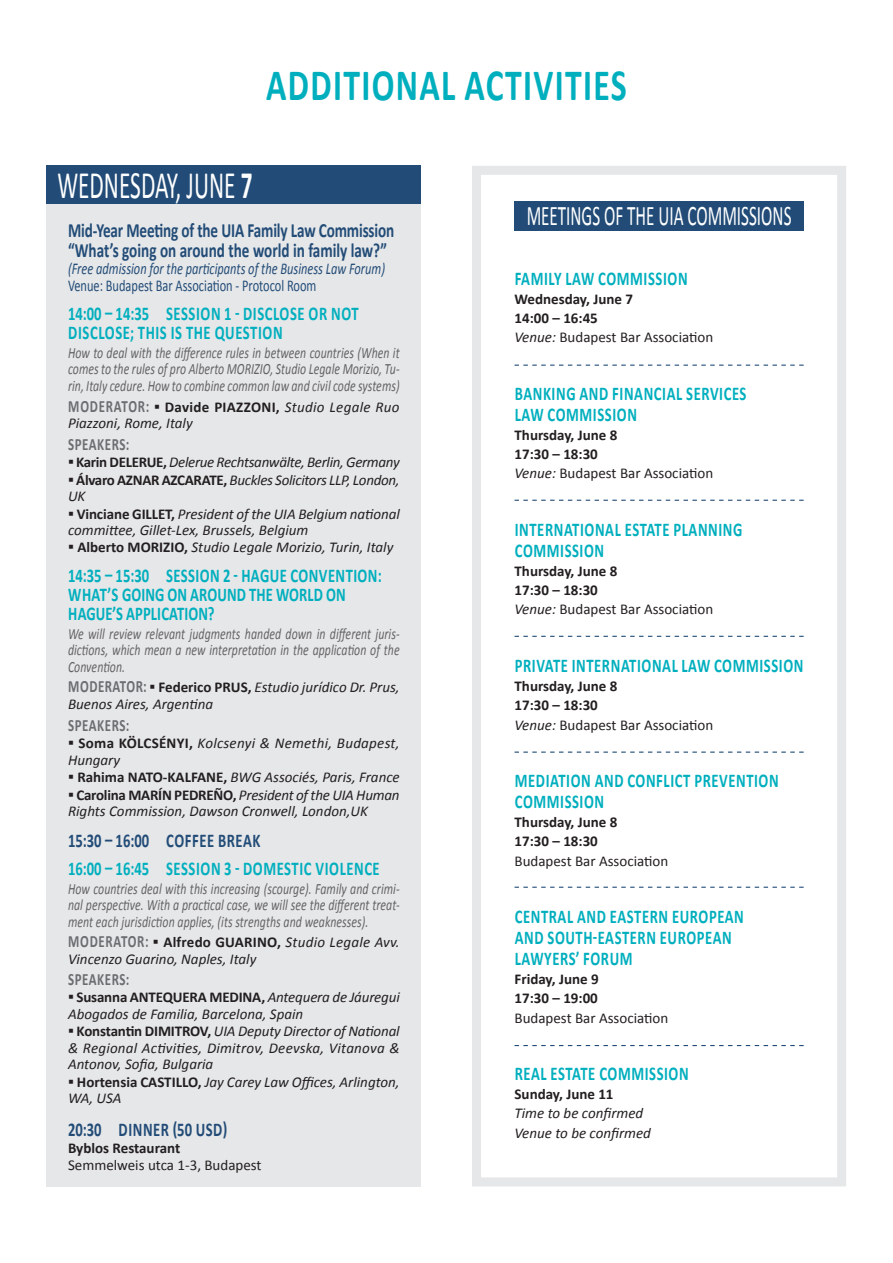
<style>
.page{position:relative;width:893px;height:1263px;background:#fff}
.page>*{position:absolute;margin:0;border:0;box-sizing:border-box;transform-origin:0 0}
.t1{font:700 45px "Calibri";letter-spacing:.04em;color:#00afbe;scale:.75 1}
.t2{font:39px "Calibri";color:#fff;scale:.6 1}
.t3{font:28.5px "Calibri";color:#fff;scale:.6 1}
.t4{font:700 20.25px/19px "Calibri";letter-spacing:-.01em;color:#224c77;scale:.75 1}
.t5{font:700 19.5px/21px "Calibri";letter-spacing:.04em;color:#00afbe;scale:.75 1}
.t6{font:700 19.5px/19px "Calibri";letter-spacing:.01em;color:#00afbe;scale:.75 1}
.t7{font:700 19.5px "Calibri";letter-spacing:.04em;color:#224c77;scale:.75 1}
.t8{font:700 17.25px "Calibri";letter-spacing:.04em;color:#6c6d70;scale:.75 1}
.t9{font:italic 16.5px "Calibri";color:#224c77;scale:.75 1}
.t10{font:16.5px "Calibri";color:#224c77;scale:.75 1}
.t11{font:italic 15.75px/16.5px "Calibri";letter-spacing:.005em;color:#636366;text-align:justify;scale:.75 1}
.t12{font:italic 15px/16.5px "Calibri";color:#231f20}
.t13{font:700 15px/19.2px "Calibri";color:#231f20}
.t14{font:italic 15px/16.5px "Calibri";letter-spacing:-.02em;color:#231f20}
.t15{font:15px "Calibri";color:#231f20}
.s1{font-weight:700}
.s2{font-weight:700;font-style:normal;font-size:17.25px;color:#6c6d70}
.s3{font-family:"Cooper Hewitt";font-style:normal}
.s4{font-weight:700;font-style:normal}
.s5{font-weight:400;font-style:italic}
.s6{font-weight:400}
</style>
<div class="page">
<div style="left:514px;top:201px;width:290px;height:30px;background:#224c77"></div>
<svg style="left:514px;top:365px;width:290px;height:1px"></svg>
<svg style="left:514px;top:500px;width:290px;height:1px"></svg>
<svg style="left:514px;top:636px;width:290px;height:1px"></svg>
<svg style="left:514px;top:751px;width:290px;height:2px"></svg>
<svg style="left:514px;top:887px;width:290px;height:1px"></svg>
<svg style="left:514px;top:1045px;width:290px;height:1px"></svg>
<div style="left:472px;top:166px;width:374px;height:1020px;border:9px solid #e6e7e9"></div>
<div style="left:47px;top:166px;width:374px;height:1020px;background:#e6e7e9"></div>
<div style="left:47px;top:166px;width:374px;height:38px;background:#224c77"></div>
<h1 class="t1" style="left:266px;top:57px;width:482px">ADDITIONAL ACTIVITIES</h1>
<h2 class="t2" style="left:57px;top:161px;width:327px">WEDNESDAY, JUNE <span class="s1">7</span></h2>
<h3 class="t4" style="left:68px;top:220px;width:436px">Mid-Year Meeting of the UIA Family Law Commission “What’s going on around the world in family law?”</h3>
<p class="t9" style="left:68px;top:258px;width:424px">(Free admission for the participants of the Business Law Forum)</p>
<p class="t10" style="left:68px;top:275px;width:333px">Venue: Budapest Bar Association - Protocol Room</p>
<h3 class="t5" style="left:68px;top:303px;width:389px;line-height:19px">14:00 – 14:35 SESSION 1 - DISCLOSE OR NOT<br>DISCLOSE; THIS IS THE QUESTION</h3>
<p class="t11" style="left:68px;top:343px;width:444px">How to deal with the difference rules in between countries (When it comes to the rules of pro Alberto MORIZIO, Studio Legale Morizio, Tu&shy;rin, Italy cedure. How to combine common law and civil code systems)</p>
<p class="t12" style="left:68px;top:398px;width:333px"><span class="s2">MODERATOR:</span> <span class="s3">•</span> <span class="s4">Davide PIAZZONI,</span> Studio Legale Ruo<br>Piazzoni, Rome, Italy</p>
<p class="t8" style="left:68px;top:434px;width:83px">SPEAKERS:</p>
<p class="t14" style="left:68px;top:453px;width:333px"><span class="s3">•</span> <span class="s4">Karin DELERUE,</span> Delerue Rechtsanwälte, Berlin, Germany</p>
<p class="t14" style="left:68px;top:471px;width:333px"><span class="s3">•</span> <span class="s4">Álvaro AZNAR AZCARATE,</span> Buckles Solicitors LLP, London,<br>UK</p>
<p class="t12" style="left:68px;top:505px;width:333px"><span class="s3">•</span> <span class="s4">Vinciane GILLET,</span> President of the UIA Belgium national committee, Gillet-Lex, Brussels, Belgium</p>
<p class="t12" style="left:68px;top:538px;width:327px"><span class="s3">•</span> <span class="s4">Alberto MORIZIO,</span> Studio Legale Morizio, Turin, Italy</p>
<h3 class="t6" style="left:68px;top:565px;width:420px">14:35 – 15:30 SESSION 2 - HAGUE CONVENTION:<br>WHAT’S GOING ON AROUND THE WORLD ON<br>HAGUE’S APPLICATION?</h3>
<p class="t11" style="left:68px;top:624px;width:444px">We will review relevant judgments handed down in different juris&shy;dictions, which mean a new interpretation in the application of the Convention.</p>
<p class="t12" style="left:68px;top:678px;width:333px"><span class="s2">MODERATOR:</span> <span class="s3">•</span> <span class="s4">Federico PRUS,</span> Estudio jurídico Dr. Prus,<br>Buenos Aires, Argentina</p>
<p class="t8" style="left:68px;top:714px;width:83px">SPEAKERS:</p>
<p class="t12" style="left:68px;top:734px;width:333px"><span class="s3">•</span> <span class="s4">Soma KÖLCSÉNYI,</span> Kolcsenyi &amp; Nemethi, Budapest,<br>Hungary</p>
<p class="t12" style="left:68px;top:768px;width:333px"><span class="s3">•</span> <span class="s4">Rahima NATO-KALFANE,</span> BWG Associés, Paris, France</p>
<p class="t12" style="left:68px;top:786px;width:333px"><span class="s3">•</span> <span class="s4">Carolina MARÍN PEDREÑO,</span> President of the UIA Human<br>Rights Commission, Dawson Cronwell, London,UK</p>
<h3 class="t7" style="left:68px;top:828px;width:258px">15:30 – 16:00 COFFEE BREAK</h3>
<h3 class="t5" style="left:68px;top:857px;width:417px">16:00 – 16:45 SESSION 3 - DOMESTIC VIOLENCE</h3>
<p class="t11" style="left:68px;top:879px;width:444px">How countries deal with this increasing (scourge). Family and crimi&shy;nal perspective. With a practical case, we will see the different treat&shy;ment each jurisdiction applies, (its strengths and weaknesses).</p>
<p class="t12" style="left:68px;top:933px;width:333px"><span class="s2">MODERATOR:</span> <span class="s3">•</span> <span class="s4">Alfredo GUARINO,</span> Studio Legale Avv.<br>Vincenzo Guarino, Naples, Italy</p>
<p class="t8" style="left:68px;top:968px;width:83px">SPEAKERS:</p>
<p class="t12" style="left:68px;top:988px;width:333px"><span class="s3">•</span> <span class="s4">Susanna ANTEQUERA MEDINA,</span> Antequera de Jáuregui<br>Abogados de Familia, Barcelona, Spain</p>
<p class="t12" style="left:68px;top:1022px;width:333px;text-align:justify"><span class="s3">•</span> <span class="s4">Konstantin DIMITROV,</span> UIA Deputy Director of National &amp; Regional Activities, Dimitrov, Deevska, Vitanova &amp; Antonov, Sofia, Bulgaria</p>
<p class="t12" style="left:68px;top:1072px;width:333px"><span class="s3">•</span> <span class="s4">Hortensia CASTILLO,</span> Jay Carey Law Offices, Arlington,<br>WA, USA</p>
<h3 class="t7" style="left:68px;top:1117px;width:214px">20:30 DINNER (50 USD)</h3>
<p class="t13" style="left:68px;top:1137px;width:114px">Byblos Restaurant</p>
<p class="t15" style="left:68px;top:1156px;width:195px">Semmelweis utca 1-3, Budapest</p>
<h3 class="t3" style="left:527px;top:198px;width:443px">MEETINGS OF THE UIA COMMISSIONS</h3>
<h3 class="t5" style="left:515px;top:267px;width:232px">FAMILY LAW COMMISSION</h3>
<p class="t13" style="left:514px;top:289px;width:200px">Wednesday, June 7<br>14:00 – 16:45<br><span class="s5">Venue:</span> <span class="s6">Budapest Bar Association</span></p>
<h3 class="t5" style="left:515px;top:382px;width:310px">BANKING AND FINANCIAL SERVICES<br>LAW COMMISSION</h3>
<p class="t13" style="left:514px;top:425px;width:200px">Thursday, June 8<br>17:30 – 18:30<br><span class="s5">Venue:</span> <span class="s6">Budapest Bar Association</span></p>
<h3 class="t5" style="left:515px;top:518px;width:305px">INTERNATIONAL ESTATE PLANNING<br>COMMISSION</h3>
<p class="t13" style="left:514px;top:561px;width:200px">Thursday, June 8<br>17:30 – 18:30<br><span class="s5">Venue:</span> <span class="s6">Budapest Bar Association</span></p>
<h3 class="t5" style="left:515px;top:654px;width:386px">PRIVATE INTERNATIONAL LAW COMMISSION</h3>
<p class="t13" style="left:514px;top:676px;width:200px">Thursday, June 8<br>17:30 – 18:30<br><span class="s5">Venue:</span> <span class="s6">Budapest Bar Association</span></p>
<h3 class="t5" style="left:515px;top:769px;width:353px">MEDIATION AND CONFLICT PREVENTION<br>COMMISSION</h3>
<p class="t13" style="left:514px;top:812px;width:104px">Thursday, June 8<br>17:30 – 18:30</p>
<p class="t15" style="left:514px;top:851px;width:155px">Budapest Bar Association</p>
<h3 class="t5" style="left:515px;top:905px;width:307px">CENTRAL AND EASTERN EUROPEAN<br>AND SOUTH-EASTERN EUROPEAN<br>LAWYERS’ FORUM</h3>
<p class="t13" style="left:514px;top:969px;width:86px">Friday, June 9<br>17:30 – 19:00</p>
<p class="t15" style="left:514px;top:1008px;width:155px">Budapest Bar Association</p>
<h3 class="t5" style="left:515px;top:1062px;width:233px">REAL ESTATE COMMISSION</h3>
<p class="t13" style="left:514px;top:1084px;width:101px">Sunday, June 11</p>
<p class="t12" style="left:514px;top:1103px;width:138px;line-height:19.2px">Time to be confirmed<br>Venue to be confirmed</p>
</div>
